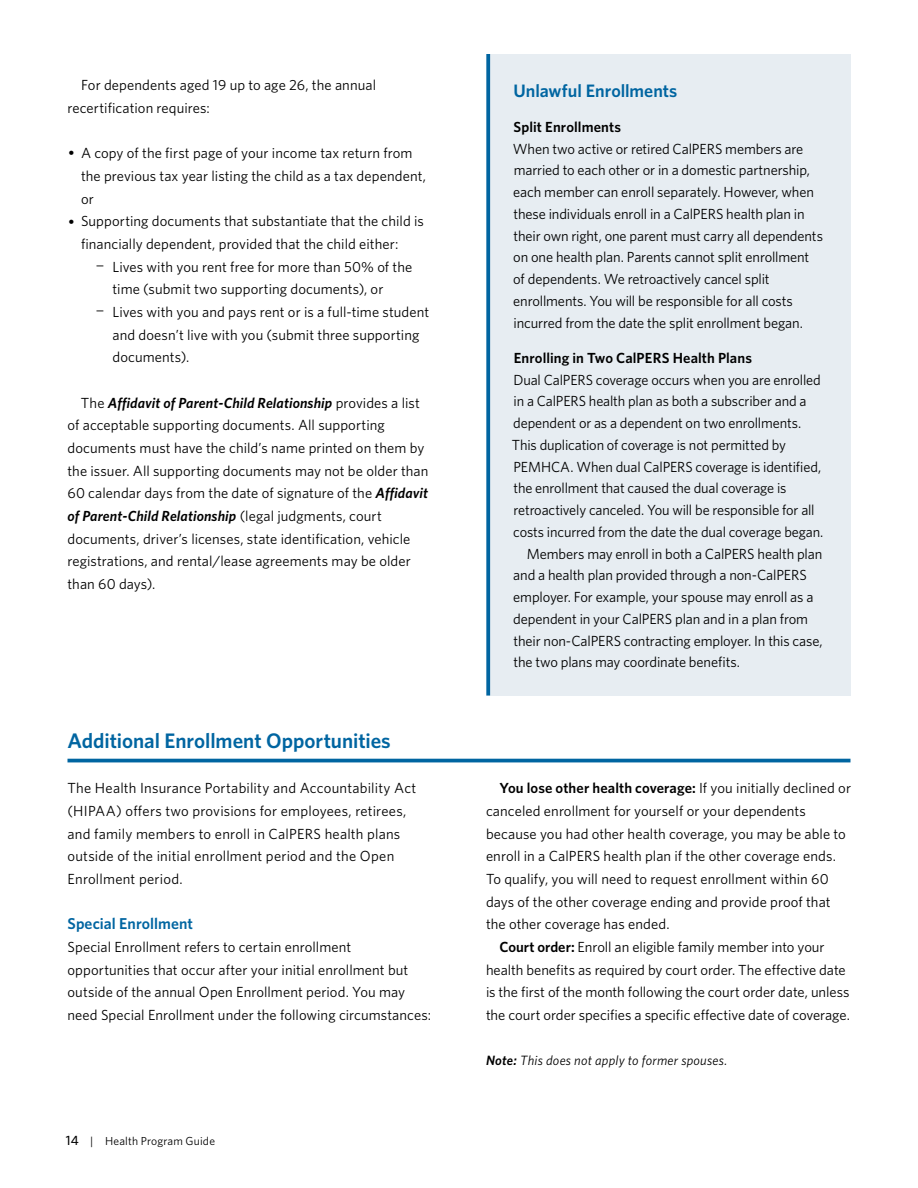
<style>
.page{position:relative;width:918px;height:1188px;background:#fff}
.page>*{position:absolute;margin:0;border:0;box-sizing:border-box;transform-origin:0 0}
.t1{font:600 21px "Jbpbxb Whitney";letter-spacing:-.005em;color:#0065a1}
.t2{font:600 18px "Jbpbxb Whitney";color:#0065a1}
.t3{font:600 15.75px "Jbpbxb Whitney";letter-spacing:.005em;color:#0065a1}
.t4{font:14.7px/22.6px "Dtynyg Whitney";color:#000}
.t5{font:600 14.7px "Jbpbxb Whitney";letter-spacing:.005em;color:#000}
.t6{font:italic 13.5px "Wrmltl Whitney";letter-spacing:.02em;color:#000}
.t7{font:11.7px "Dtynyg Whitney";letter-spacing:.015em;color:#000}
.s1{font-family:"Gdggwb Trebuchet MS";font-size:15px}
.s2{font-size:15px}
.s3{font-family:"Pgcpjp Whitney";font-weight:600;font-style:italic}
.s4{font-family:"Jbrytn Whitney";font-weight:500;font-size:13.5px}
.s5{font-family:"Jbpbxb Whitney";font-weight:600}
.s6{font-family:"Pgcpjp Whitney";font-weight:600}
</style>
<div class="page">
<hr style="left:68px;top:759px;width:782px;height:3px;background:#0065a1">
<div style="left:486px;top:54px;width:364px;height:642px;background:#e7edf2"></div>
<svg style="left:486px;top:54px;width:4px;height:642px;background:#1571a8"></svg>
<p class="t4" style="left:68px;top:73px;width:310px;text-indent:13px">For dependents aged 19 up to age 26, the annual recertification requires:</p>
<p class="t4" style="left:81px;top:141px;width:347px;text-indent:-13px"><span class="s1">•</span> A copy of the first page of your income tax return from the previous tax year listing the child as a tax dependent, or</p>
<p class="t4" style="left:81px;top:209px;width:344px;text-indent:-13px"><span class="s1">•</span> Supporting documents that substantiate that the child is financially dependent, provided that the child either:</p>
<p class="t4" style="left:112px;top:255px;width:301px;text-indent:-17px"><span class="s2">−</span> Lives with you rent free for more than 50% of the time (submit two supporting documents), or</p>
<p class="t4" style="left:112px;top:300px;width:318px;text-indent:-17px"><span class="s2">−</span> Lives with you and pays rent or is a full-time student and doesn’t live with you (submit three supporting documents).</p>
<p class="t4" style="left:67px;top:391px;width:363px;text-indent:13px">The <span class="s3">Affidavit of Parent-Child Relationship</span> provides a list of acceptable supporting documents. All supporting documents must have the child’s name printed on them by the issuer. All supporting documents may not be older than 60 calendar days from the date of signature of the <span class="s3">Affidavit of Parent-Child Relationship</span> (legal judgments, court documents, driver’s licenses, state identification, vehicle registrations, and rental/lease agreements may be older than 60 days).</p>
<h3 class="t1" style="left:68px;top:727px;width:325px">Additional Enrollment Opportunities</h3>
<p class="t4" style="left:67px;top:777px;width:350px">The Health Insurance Portability and Accountability Act (HIPAA) offers two provisions for employees, retirees, and family members to enroll in CalPERS health plans outside of the initial enrollment period and the Open Enrollment period.</p>
<h4 class="t3" style="left:68px;top:913px;width:127px">Special Enrollment</h4>
<p class="t4" style="left:68px;top:935px;width:365px">Special Enrollment refers to certain enrollment opportunities that occur after your initial enrollment but outside of the annual Open Enrollment period. You may need Special Enrollment under the following circumstances:</p>
<p class="t7" style="left:66px;top:1133px;width:151px"><span class="s4">14</span> | Health Program Guide</p>
<h3 class="t2" style="left:513px;top:78px;width:166px">Unlawful Enrollments</h3>
<h4 class="t5" style="left:514px;top:117px;width:109px">Split Enrollments</h4>
<p class="t4" style="left:513px;top:137px;width:312px;line-height:21.8px">When two active or retired CalPERS members are married to each other or in a domestic partnership, each member can enroll separately. However, when these individuals enroll in a CalPERS health plan in their own right, one parent must carry all dependents on one health plan. Parents cannot split enrollment of dependents. We retroactively cancel split enrollments. You will be responsible for all costs incurred from the date the split enrollment began.</p>
<h4 class="t5" style="left:514px;top:348px;width:240px">Enrolling in Two CalPERS Health Plans</h4>
<p class="t4" style="left:512px;top:368px;width:313px;line-height:21.8px">Dual CalPERS coverage occurs when you are enrolled in a CalPERS health plan as both a subscriber and a dependent or as a dependent on two enrollments.<br>This duplication of coverage is not permitted by PEMHCA. When dual CalPERS coverage is identified, the enrollment that caused the dual coverage is retroactively canceled. You will be responsible for all costs incurred from the date the dual coverage began.</p>
<p class="t4" style="left:513px;top:542px;width:311px;line-height:21.8px;text-indent:14px">Members may enroll in both a CalPERS health plan and a health plan provided through a non-CalPERS employer. For example, your spouse may enroll as a dependent in your CalPERS plan and in a plan from their non-CalPERS contracting employer. In this case, the two plans may coordinate benefits.</p>
<p class="t4" style="left:486px;top:776px;width:367px;text-indent:13px"><span class="s5">You lose other health coverage:</span> If you initially declined or canceled enrollment for yourself or your dependents because you had other health coverage, you may be able to enroll in a CalPERS health plan if the other coverage ends.<br>To qualify, you will need to request enrollment within 60 days of the other coverage ending and provide proof that the other coverage has ended.</p>
<p class="t4" style="left:486px;top:935px;width:366px;text-indent:13px"><span class="s5">Court order:</span> Enroll an eligible family member into your health benefits as required by court order. The effective date is the first of the month following the court order date, unless the court order specifies a specific effective date of coverage.</p>
<p class="t6" style="left:486px;top:1052px;width:243px"><span class="s6">Note:</span> This does not apply to former spouses.</p>
</div>
